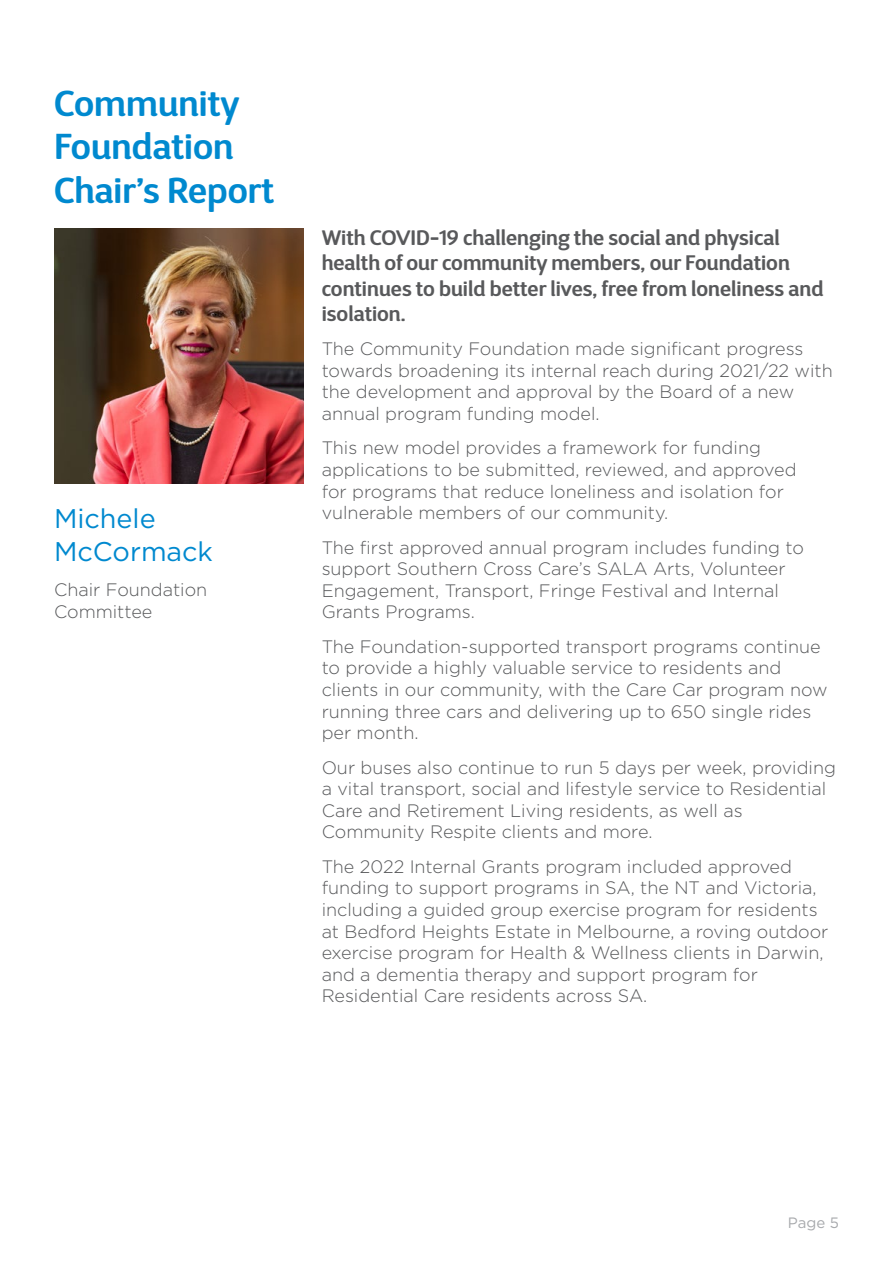
<style>
.page{position:relative;width:893px;height:1263px;background:#fff}
.page>*{position:absolute;margin:0;border:0;box-sizing:border-box;transform-origin:0 0}
.t1{font:600 36px/43.2px "D Sari";color:#0089cf}
.t2{font:27px/32.4px "Gotham";color:#0089cf}
.t3{font:600 21px/25.2px "D Sari";color:#58595b}
.t4{font:300 18px/21.6px "Gotham";color:#58595b}
.t5{font:15px "Gotham";color:#a7a9ac}
</style>
<div class="page">
<img style="left:54px;top:228px;width:250px;height:255px">
<h1 class="t1" style="left:54px;top:81px;width:222px">Community<br>Foundation<br>Chair’s Report</h1>
<h2 class="t2" style="left:54px;top:502px;width:161px">Michele<br>McCormack</h2>
<p class="t4" style="left:54px;top:578px;width:155px;line-height:22.5px">Chair Foundation<br>Committee</p>
<p class="t3" style="left:322px;top:225px;width:503px">With COVID-19 challenging the social and physical health of our community members, our Foundation continues to build better lives, free from loneliness and isolation.</p>
<p class="t4" style="left:322px;top:338px;width:513px">The Community Foundation made significant progress towards broadening its internal reach during 2021/22 with the development and approval by the Board of a new annual program funding model.</p>
<p class="t4" style="left:322px;top:437px;width:476px">This new model provides a framework for funding applications to be submitted, reviewed, and approved for programs that reduce loneliness and isolation for vulnerable members of our community.</p>
<p class="t4" style="left:322px;top:536px;width:484px">The first approved annual program includes funding to support Southern Cross Care’s SALA Arts, Volunteer Engagement, Transport, Fringe Festival and Internal Grants Programs.</p>
<p class="t4" style="left:322px;top:635px;width:507px">The Foundation-supported transport programs continue to provide a highly valuable service to residents and clients in our community, with the Care Car program now running three cars and delivering up to 650 single rides per month.</p>
<p class="t4" style="left:322px;top:756px;width:516px">Our buses also continue to run 5 days per week, providing a vital transport, social and lifestyle service to Residential Care and Retirement Living residents, as well as Community Respite clients and more.</p>
<p class="t4" style="left:322px;top:855px;width:508px">The 2022 Internal Grants program included approved funding to support programs in SA, the NT and Victoria, including a guided group exercise program for residents at Bedford Heights Estate in Melbourne, a roving outdoor exercise program for Health &amp; Wellness clients in Darwin, and a dementia therapy and support program for Residential Care residents across SA.</p>
<p class="t5" style="left:788px;top:1213px;width:53px">Page 5</p>
</div>
